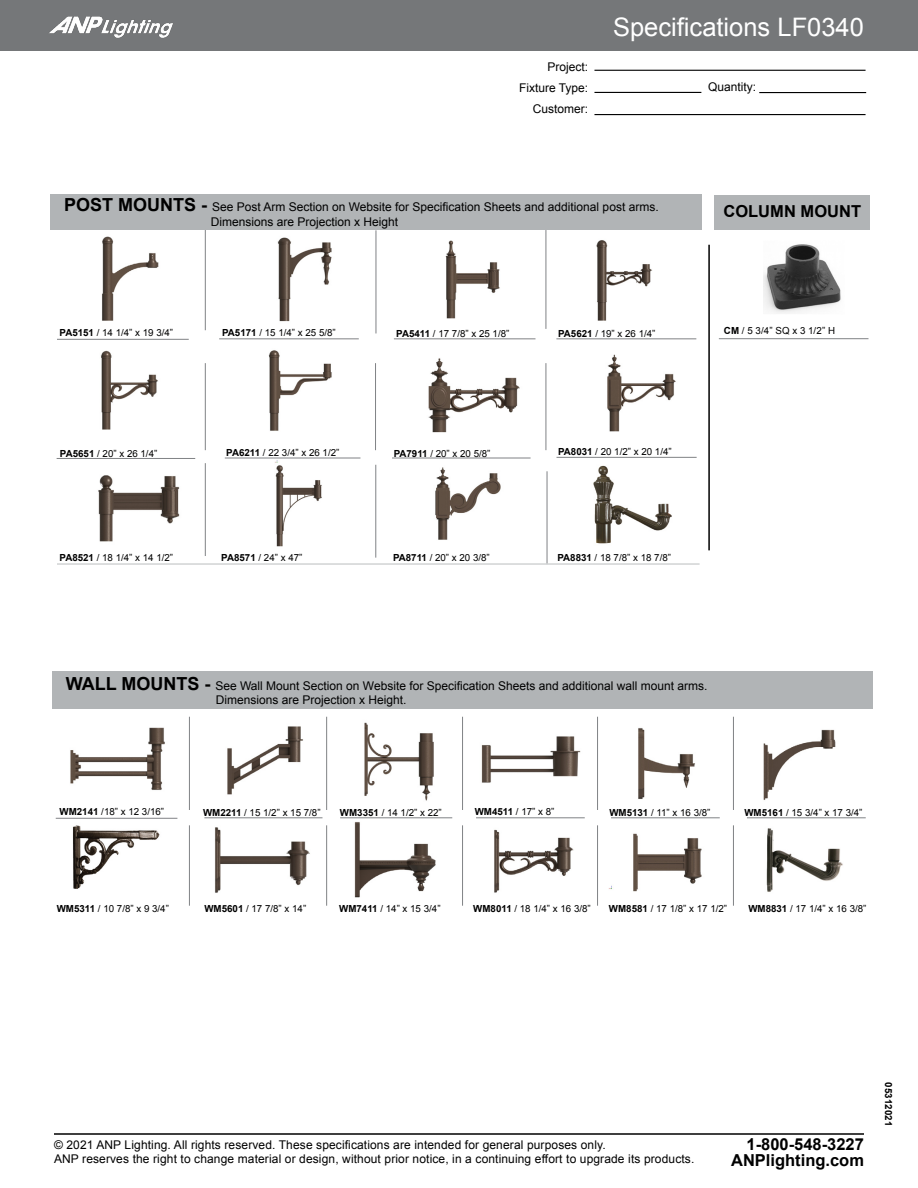
<style>
.page{position:relative;width:918px;height:1188px;background:#fff}
.page>*{position:absolute;margin:0;border:0;box-sizing:border-box;transform-origin:0 0}
.t1{font:25.5px "Arial";color:#fff}
.t2{font:700 16.5px/16.5px "Arial";color:#000;text-align:right}
.t3{font:12px/21px "Arial";color:#000}
.t4{font:9.75px "Arial";color:#000}
.t5{font:700 9.75px "Arial";letter-spacing:.015em;color:#000}
.s1{font-weight:700;font-size:18px}
.s2{font-weight:700}
</style>
<div class="page">
<div style="left:0;top:0;width:918px;height:51px;background:#757779"></div>
<img style="left:49px;top:16px;width:124px;height:22px">
<hr style="left:594px;top:70px;width:272px;height:1px;background:#000">
<hr style="left:594px;top:92px;width:107px;height:1px;background:#000">
<hr style="left:594px;top:114px;width:272px;height:1px;background:#000">
<hr style="left:759px;top:92px;width:107px;height:1px;background:#000">
<hr style="left:54px;top:1133px;width:810px;height:2px;background:#000">
<hr style="left:205px;top:229px;width:1px;height:101px;background:#808285">
<hr style="left:205px;top:463px;width:1px;height:93px;background:#808285">
<hr style="left:376px;top:230px;width:1px;height:103px;background:#808285">
<hr style="left:376px;top:465px;width:1px;height:93px;background:#808285">
<hr style="left:546px;top:230px;width:1px;height:99px;background:#808285">
<hr style="left:547px;top:471px;width:1px;height:93px;background:#808285">
<hr style="left:708px;top:245px;width:2px;height:305px;background:#000">
<hr style="left:205px;top:363px;width:1px;height:87px;background:#808285">
<hr style="left:375px;top:363px;width:1px;height:87px;background:#808285">
<hr style="left:546px;top:363px;width:1px;height:87px;background:#808285">
<hr style="left:57px;top:339px;width:132px;height:1px;background:#808285">
<hr style="left:57px;top:458px;width:138px;height:1px;background:#808285">
<hr style="left:219px;top:339px;width:140px;height:1px;background:#808285">
<hr style="left:225px;top:458px;width:135px;height:1px;background:#808285">
<hr style="left:394px;top:339px;width:142px;height:1px;background:#808285">
<hr style="left:392px;top:458px;width:139px;height:1px;background:#808285">
<hr style="left:556px;top:339px;width:140px;height:1px;background:#808285">
<hr style="left:556px;top:457px;width:141px;height:1px;background:#808285">
<hr style="left:57px;top:563px;width:643px;height:2px;background:#d1d3d4">
<hr style="left:189px;top:717px;width:1px;height:93px;background:#808285">
<hr style="left:326px;top:717px;width:1px;height:93px;background:#808285">
<hr style="left:462px;top:717px;width:1px;height:93px;background:#808285">
<hr style="left:597px;top:717px;width:1px;height:93px;background:#808285">
<hr style="left:733px;top:717px;width:1px;height:93px;background:#808285">
<hr style="left:189px;top:825px;width:1px;height:81px;background:#808285">
<hr style="left:326px;top:825px;width:1px;height:81px;background:#808285">
<hr style="left:462px;top:825px;width:1px;height:81px;background:#808285">
<hr style="left:597px;top:825px;width:1px;height:81px;background:#808285">
<hr style="left:733px;top:825px;width:1px;height:81px;background:#808285">
<hr style="left:56px;top:818px;width:121px;height:1px;background:#808285">
<hr style="left:204px;top:818px;width:118px;height:1px;background:#808285">
<hr style="left:340px;top:818px;width:112px;height:1px;background:#808285">
<hr style="left:476px;top:818px;width:109px;height:1px;background:#808285">
<hr style="left:611px;top:818px;width:109px;height:1px;background:#808285">
<hr style="left:747px;top:818px;width:119px;height:1px;background:#808285">
<div style="left:51px;top:194px;width:651px;height:36px;background:#b1b4b6"></div>
<div style="left:52px;top:672px;width:821px;height:37px;background:#b1b4b6"></div>
<img style="left:445px;top:240px;width:55px;height:79px">
<img style="left:268px;top:350px;width:64px;height:81px">
<img style="left:428px;top:358px;width:92px;height:75px">
<img style="left:607px;top:355px;width:69px;height:76px">
<img style="left:98px;top:475px;width:82px;height:67px">
<img style="left:275px;top:460px;width:47px;height:87px">
<img style="left:70px;top:727px;width:95px;height:63px">
<img style="left:227px;top:726px;width:76px;height:69px">
<img style="left:481px;top:736px;width:100px;height:47px">
<img style="left:638px;top:728px;width:57px;height:71px">
<img style="left:763px;top:729px;width:73px;height:71px">
<img style="left:215px;top:827px;width:95px;height:66px">
<img style="left:354px;top:822px;width:82px;height:76px">
<img style="left:609px;top:833px;width:93px;height:58px">
<hr style="left:719px;top:338px;width:149px;height:1px;background:#808285">
<img style="left:763px;top:244px;width:78px;height:69px">
<div style="left:715px;top:195px;width:155px;height:35px;background:#b1b4b6"></div>
<img style="left:102px;top:236px;width:57px;height:85px">
<img style="left:277px;top:237px;width:55px;height:85px">
<img style="left:596px;top:240px;width:56px;height:81px">
<img style="left:101px;top:350px;width:57px;height:79px">
<img style="left:435px;top:467px;width:66px;height:73px">
<img style="left:593px;top:465px;width:79px;height:79px">
<img style="left:766px;top:828px;width:77px;height:64px">
<img style="left:364px;top:722px;width:70px;height:79px">
<img style="left:73px;top:825px;width:87px;height:64px">
<img style="left:494px;top:829px;width:80px;height:64px">
<p class="t3" style="left:519px;top:56px;width:71px;text-align:right">Project:<br>Fixture Type:<br>Customer:</p>
<h1 class="t1" style="left:613px;top:11px;width:252px">Specifications LF0340</h1>
<p class="t3" style="left:708px;top:77px;width:50px">Quantity:</p>
<p class="t3" style="left:211px;top:200px;width:449px;line-height:14.4px;text-indent:-147px"><span class="s1">POST MOUNTS -</span> See Post Arm Section on Website for Specification Sheets and additional post arms.<br>Dimensions are Projection x Height</p>
<p class="t4" style="left:60px;top:326px;width:115px"><span class="s2">PA5151</span> / 14 1/4” x 19 3/4”</p>
<p class="t4" style="left:222px;top:326px;width:115px"><span class="s2">PA5171</span> / 15 1/4” x 25 5/8”</p>
<p class="t4" style="left:396px;top:327px;width:115px"><span class="s2">PA5411</span> / 17 7/8” x 25 1/8”</p>
<p class="t4" style="left:558px;top:327px;width:99px"><span class="s2">PA5621</span> / 19” x 26 1/4”</p>
<p class="t4" style="left:60px;top:447px;width:99px"><span class="s2">PA5651</span> / 20” x 26 1/4”</p>
<p class="t4" style="left:226px;top:446px;width:115px"><span class="s2">PA6211</span> / 22 3/4” x 26 1/2”</p>
<p class="t4" style="left:394px;top:447px;width:98px"><span class="s2">PA7911</span> / 20” x 20 5/8”</p>
<p class="t4" style="left:558px;top:445px;width:115px"><span class="s2">PA8031</span> / 20 1/2” x 20 1/4”</p>
<p class="t4" style="left:60px;top:551px;width:115px"><span class="s2">PA8521</span> / 18 1/4” x 14 1/2”</p>
<p class="t4" style="left:221px;top:552px;width:83px"><span class="s2">PA8571</span> / 24” x 47”</p>
<p class="t4" style="left:557px;top:551px;width:115px"><span class="s2">PA8831</span> / 18 7/8” x 18 7/8”</p>
<p class="t4" style="left:393px;top:552px;width:98px"><span class="s2">PA8711</span> / 20” x 20 3/8”</p>
<h2 class="t2" style="left:724px;top:204px;width:139px">COLUMN MOUNT</h2>
<p class="t4" style="left:724px;top:324px;width:113px"><span class="s2">CM</span> / 5 3/4” SQ x 3 1/2” H</p>
<p class="t3" style="left:216px;top:678px;width:493px;line-height:14.4px;text-indent:-150px"><span class="s1">WALL MOUNTS -</span> See Wall Mount Section on Website for Specification Sheets and additional wall mount arms.<br>Dimensions are Projection x Height.</p>
<p class="t4" style="left:60px;top:806px;width:106px"><span class="s2">WM2141</span> /18” x 12 3/16”</p>
<p class="t4" style="left:203px;top:806px;width:119px"><span class="s2">WM2211</span> / 15 1/2” x 15 7/8”</p>
<p class="t4" style="left:475px;top:805px;width:81px"><span class="s2">WM4511</span> / 17” x 8”</p>
<p class="t4" style="left:340px;top:806px;width:103px"><span class="s2">WM3351</span> / 14 1/2” x 22”</p>
<p class="t4" style="left:744px;top:806px;width:120px"><span class="s2">WM5161</span> / 15 3/4” x 17 3/4”</p>
<p class="t4" style="left:609px;top:806px;width:103px"><span class="s2">WM5131</span> / 11” x 16 3/8”</p>
<p class="t4" style="left:339px;top:902px;width:103px"><span class="s2">WM7411</span> / 14” x 15 3/4”</p>
<p class="t4" style="left:57px;top:902px;width:114px"><span class="s2">WM5311</span> / 10 7/8” x 9 3/4”</p>
<p class="t4" style="left:473px;top:902px;width:119px"><span class="s2">WM8011</span> / 18 1/4” x 16 3/8”</p>
<p class="t4" style="left:204px;top:902px;width:103px"><span class="s2">WM5601</span> / 17 7/8” x 14”</p>
<p class="t4" style="left:748px;top:902px;width:120px"><span class="s2">WM8831</span> / 17 1/4” x 16 3/8”</p>
<p class="t4" style="left:609px;top:902px;width:120px"><span class="s2">WM8581</span> / 17 1/8” x 17 1/2”</p>
<p class="t3" style="left:54px;top:1139px;width:642px;line-height:13.5px">© 2021 ANP Lighting. All rights reserved. These specifications are intended for general purposes only.<br>ANP reserves the right to change material or design, without prior notice, in a continuing effort to upgrade its products.</p>
<h2 class="t2" style="left:731px;top:1136px;width:134px">1-800-548-3227<br>ANPlighting.com</h2>
<p class="t5" style="left:895px;top:1082px;width:46px;rotate:90deg">05312021</p>
</div>
